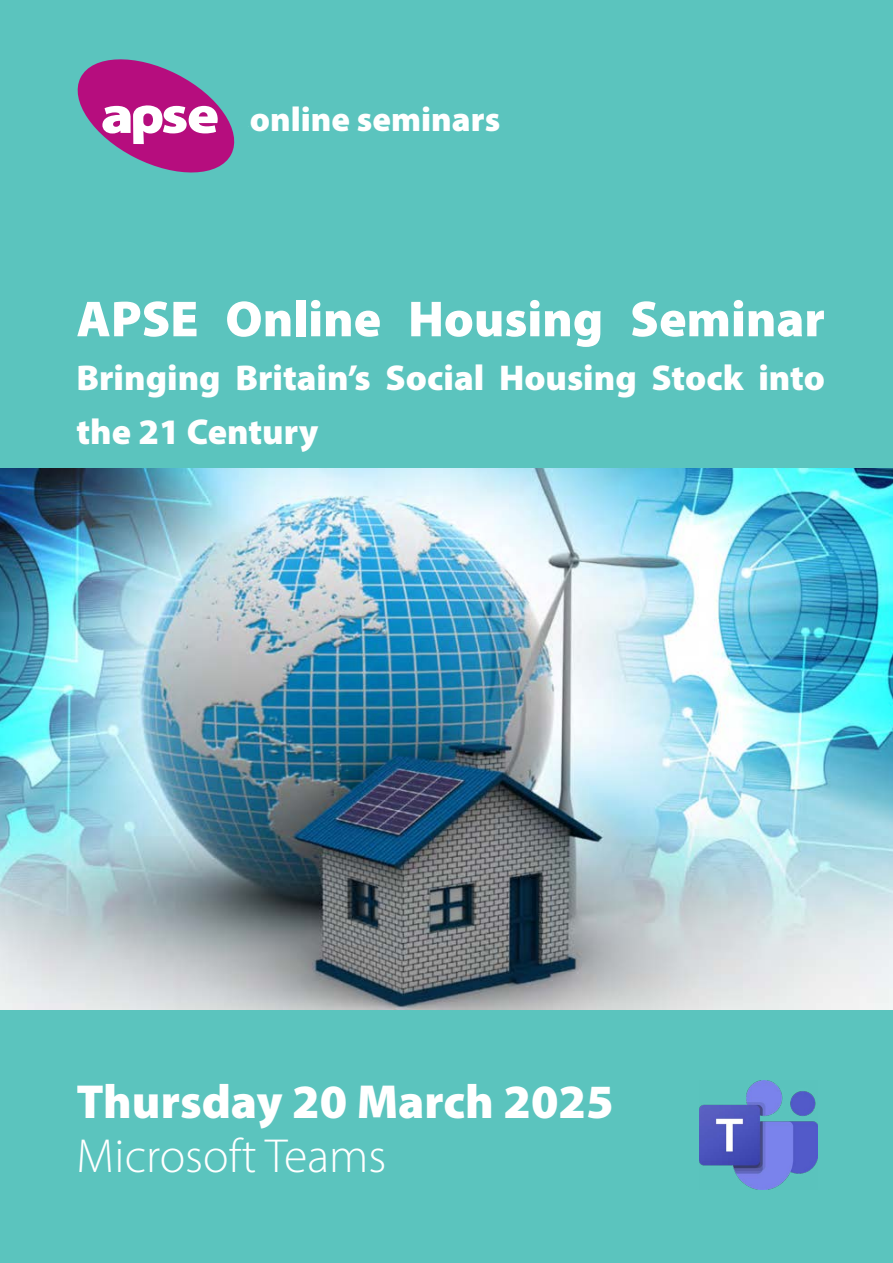
<style>
.page{position:relative;width:893px;height:1263px;background:#fff}
.page>*{position:absolute;margin:0;border:0;box-sizing:border-box;transform-origin:0 0}
.t1{font:900 51px "Myriad Pro";color:#fff}
.t2{font:900 48px "Myriad Pro";color:#fff}
.t3{font:300 48px "Myriad Pro";color:#fff}
.t4{font:700 41.1px "Myriad Pro";color:#fff}
.t5{font:900 36px/54px "Myriad Pro";color:#fff}
.t6{font:900 34.5px "Myriad Pro";color:#fff}
</style>
<div class="page">
<div style="left:0;top:1010px;width:893px;height:253px;background:#5bc4be"></div>
<div style="left:0;top:0;width:893px;height:471px;background:#5bc4be"></div>
<svg style="left:77px;top:59px;width:158px;height:114px"></svg>
<img style="left:700px;top:1080px;width:117px;height:109px">
<img style="left:0;top:468px;width:893px;height:542px">
<p class="t4" style="left:248px;top:88px;width:167px">seminars</p>
<p class="t6" style="left:250px;top:96px;width:252px">online seminars</p>
<h1 class="t1" style="left:77px;top:285px;width:750px">APSE Online Housing Seminar</h1>
<p class="t5" style="left:77px;top:350px;width:750px">Bringing Britain’s Social Housing Stock into the 21 Century</p>
<h2 class="t2" style="left:77px;top:1070px;width:538px">Thursday 20 March 2025</h2>
<h2 class="t3" style="left:77px;top:1127px;width:311px">Microsoft Teams</h2>
</div>
